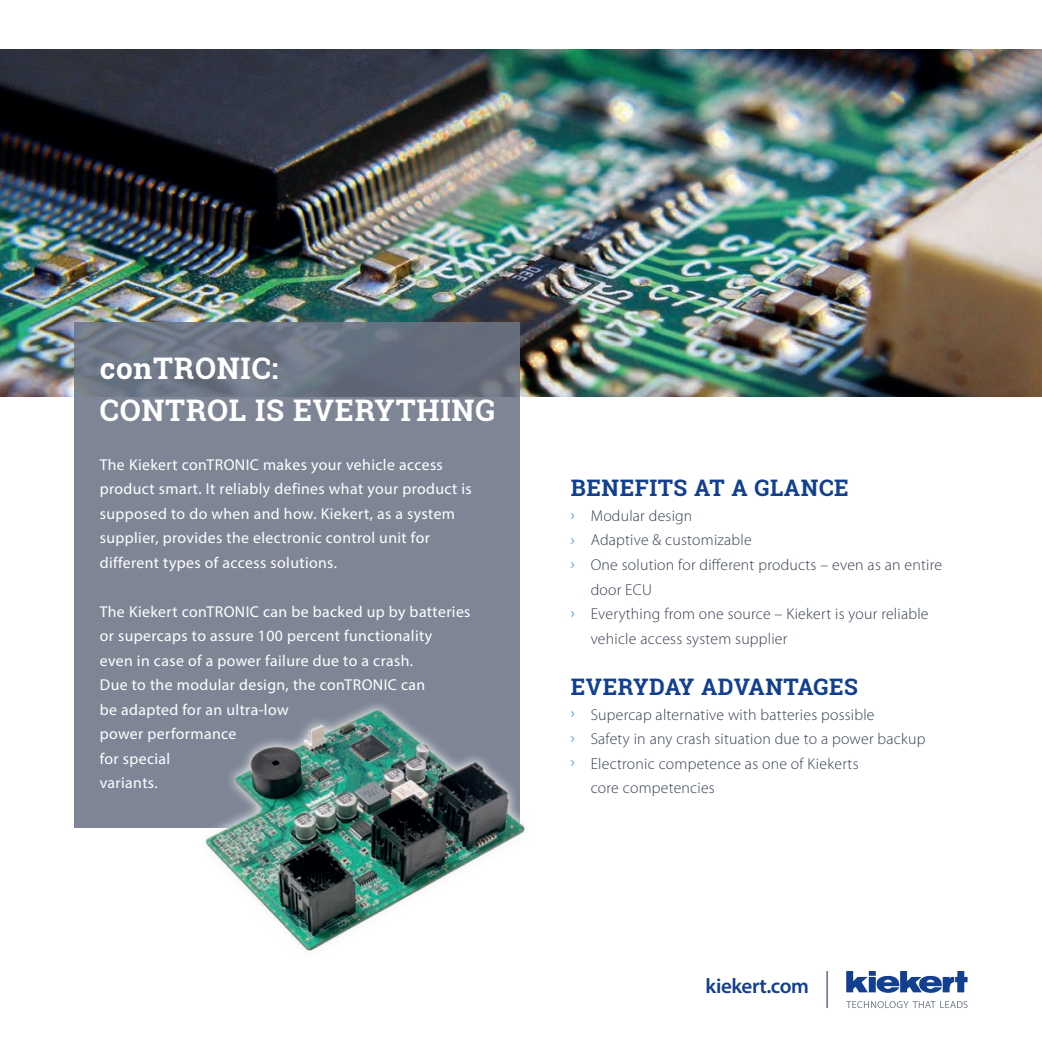
<style>
.page{position:relative;width:1042px;height:1042px;background:#fff}
.page>*{position:absolute;margin:0;border:0;box-sizing:border-box;transform-origin:0 0}
.t1{font:700 29.75px "Roboto Slab";letter-spacing:.025em;color:#fff}
.t2{font:700 22.75px "Roboto Slab";letter-spacing:.025em;color:#123f90}
.t3{font:600 21px "Myriad Pro";letter-spacing:-.02em;color:#123f90}
.t4{font:15.75px/24.5px "Myriad Pro";letter-spacing:.025em;color:#fff}
.t5{font:300 15.75px/24.5px "Myriad Pro";letter-spacing:.015em;color:#343e50}
.t6{font:300 15.75px "Myriad Pro";color:#0084ca}
</style>
<div class="page">
<img style="left:0;top:50px;width:1042px;height:347px">
<svg style="left:74px;top:322px;width:446px;height:505px;background:#7a8292"></svg>
<svg style="left:846px;top:971px;width:121px;height:37px"></svg>
<hr style="left:826px;top:971px;width:2px;height:37px;background:#767f90">
<img style="left:202px;top:701px;width:323px;height:250px">
<p class="t1" style="left:100px;top:347px;width:180px">conTRONIC:</p>
<p class="t1" style="left:100px;top:389px;width:397px">CONTROL IS EVERYTHING</p>
<p class="t4" style="left:100px;top:452px;width:345px">The Kiekert conTRONIC makes your vehicle access</p>
<p class="t4" style="left:100px;top:476px;width:374px">product smart. It reliably defines what your product is supposed to do when and how. Kiekert, as a system</p>
<p class="t4" style="left:100px;top:525px;width:332px">supplier, provides the electronic control unit for</p>
<p class="t4" style="left:100px;top:550px;width:239px">different types of access solutions.</p>
<p class="t4" style="left:100px;top:599px;width:372px">The Kiekert conTRONIC can be backed up by batteries</p>
<p class="t4" style="left:100px;top:623px;width:334px">or supercaps to assure 100 percent functionality</p>
<p class="t4" style="left:100px;top:648px;width:315px">even in case of a power failure due to a crash.</p>
<p class="t4" style="left:100px;top:672px;width:327px">Due to the modular design, the conTRONIC can</p>
<p class="t4" style="left:100px;top:697px;width:190px">be adapted for an ultra-low</p>
<p class="t4" style="left:100px;top:721px;width:138px">power performance</p>
<p class="t4" style="left:100px;top:746px;width:72px">for special</p>
<p class="t4" style="left:100px;top:770px;width:59px">variants.</p>
<p class="t2" style="left:571px;top:472px;width:279px">BENEFITS AT A GLANCE</p>
<p class="t5" style="left:591px;top:503px;width:103px">Modular design</p>
<p class="t5" style="left:591px;top:528px;width:162px">Adaptive &amp; customizable</p>
<p class="t5" style="left:591px;top:552px;width:353px">One solution for different products – even as an entire door ECU</p>
<p class="t5" style="left:591px;top:601px;width:339px">Everything from one source – Kiekert is your reliable vehicle access system supplier</p>
<p class="t2" style="left:571px;top:671px;width:289px">EVERYDAY ADVANTAGES</p>
<p class="t5" style="left:591px;top:702px;width:285px">Supercap alternative with batteries possible</p>
<p class="t5" style="left:591px;top:727px;width:336px">Safety in any crash situation due to a power backup</p>
<p class="t5" style="left:591px;top:751px;width:269px">Electronic competence as one of Kiekerts</p>
<p class="t5" style="left:591px;top:776px;width:126px">core competencies</p>
<p class="t6" style="left:571px;top:506px;width:5px">›</p>
<p class="t6" style="left:571px;top:530px;width:5px">›</p>
<p class="t6" style="left:571px;top:555px;width:5px">›</p>
<p class="t6" style="left:571px;top:604px;width:5px">›</p>
<p class="t6" style="left:571px;top:703px;width:5px">›</p>
<p class="t6" style="left:571px;top:728px;width:5px">›</p>
<p class="t6" style="left:571px;top:752px;width:5px">›</p>
<p class="t3" style="left:705px;top:972px;width:105px">kiekert.com</p>
</div>
